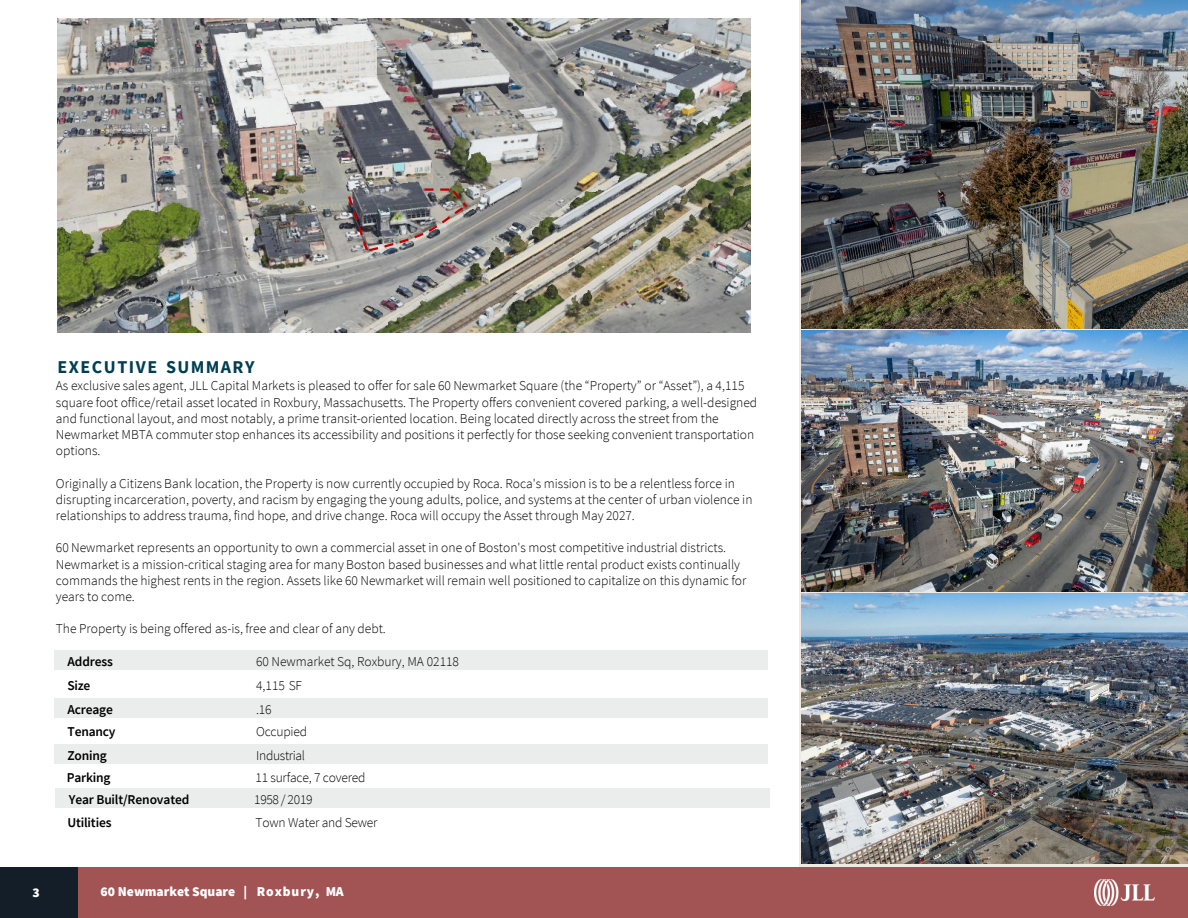
<style>
.page{position:relative;width:1188px;height:918px;background:#fff}
.page>*{position:absolute;margin:0;border:0;box-sizing:border-box;transform-origin:0 0}
.t1{font:700 18px "Source Sans Pro";letter-spacing:.085em;color:#003f52}
.t2{font:300 13.5px/16.2px "Source Sans Pro";color:#000}
.t3{font:600 13.5px "Source Sans Pro";letter-spacing:-.015em;color:#000}
.t4{font:900 13.5px "Source Sans Pro";color:#fff}
.t5{font:300 13.5px "Source Sans Pro";letter-spacing:-.02em;color:#000}
</style>
<div class="page">
<div style="left:54px;top:650px;width:714px;height:20px;background:#ebecec"></div>
<div style="left:54px;top:698px;width:714px;height:20px;background:#ebecec"></div>
<div style="left:78px;top:867px;width:1110px;height:51px;background:#a25454"></div>
<img style="left:1095px;top:879px;width:60px;height:27px">
<div style="left:0;top:867px;width:78px;height:51px;background:#131e29"></div>
<img style="left:57px;top:18px;width:693px;height:315px">
<div style="left:54px;top:744px;width:714px;height:20px;background:#ebecec"></div>
<div style="left:55px;top:788px;width:714px;height:20px;background:#ebecec"></div>
<img style="left:346px;top:188px;width:125px;height:66px">
<img style="left:801px;top:1px;width:387px;height:327px">
<img style="left:801px;top:331px;width:387px;height:260px">
<img style="left:801px;top:594px;width:387px;height:270px">
<p class="t1" style="left:57px;top:355px;width:199px">EXECUTIVE SUMMARY</p>
<p class="t2" style="left:56px;top:378px;width:703px">As exclusive sales agent, JLL Capital Markets is pleased to offer for sale 60 Newmarket Square (the “Property” or “Asset”), a 4,115 square foot office/retail asset located in Roxbury, Massachusetts. The Property offers convenient covered parking, a well-designed and functional layout, and most notably, a prime transit-oriented location. Being located directly across the street from the Newmarket MBTA commuter stop enhances its accessibility and positions it perfectly for those seeking convenient transportation options.</p>
<p class="t2" style="left:56px;top:475px;width:698px">Originally a Citizens Bank location, the Property is now currently occupied by Roca. Roca's mission is to be a relentless force in disrupting incarceration, poverty, and racism by engaging the young adults, police, and systems at the center of urban violence in relationships to address trauma, find hope, and drive change. Roca will occupy the Asset through May 2027.</p>
<p class="t2" style="left:56px;top:540px;width:692px">60 Newmarket represents an opportunity to own a commercial asset in one of Boston's most competitive industrial districts.<br>Newmarket is a mission-critical staging area for many Boston based businesses and what little rental product exists continually commands the highest rents in the region. Assets like 60 Newmarket will remain well positioned to capitalize on this dynamic for years to come.</p>
<p class="t2" style="left:56px;top:621px;width:332px">The Property is being offered as-is, free and clear of any debt.</p>
<p class="t3" style="left:68px;top:653px;width:47px">Address</p>
<p class="t2" style="left:256px;top:654px;width:204px">60 Newmarket Sq, Roxbury, MA 02118</p>
<p class="t3" style="left:68px;top:677px;width:24px">Size</p>
<p class="t2" style="left:256px;top:678px;width:47px">4,115 SF</p>
<p class="t3" style="left:68px;top:701px;width:47px">Acreage</p>
<p class="t2" style="left:256px;top:702px;width:17px">.16</p>
<p class="t3" style="left:68px;top:723px;width:50px">Tenancy</p>
<p class="t2" style="left:256px;top:723px;width:52px">Occupied</p>
<p class="t3" style="left:68px;top:747px;width:41px">Zoning</p>
<p class="t5" style="left:256px;top:747px;width:50px">Industrial</p>
<p class="t3" style="left:67px;top:768px;width:45px">Parking</p>
<p class="t2" style="left:255px;top:769px;width:112px">11 surface, 7 covered</p>
<p class="t3" style="left:68px;top:813px;width:46px">Utilities</p>
<p class="t2" style="left:255px;top:814px;width:124px">Town Water and Sewer</p>
<p class="t3" style="left:69px;top:791px;width:122px">Year Built/Renovated</p>
<p class="t5" style="left:254px;top:792px;width:60px">1958 / 2019</p>
<p class="t4" style="left:32px;top:883px;width:9px">3</p>
<p class="t4" style="left:101px;top:882px;width:245px">60 Newmarket Square | Roxbury, MA</p>
</div>
